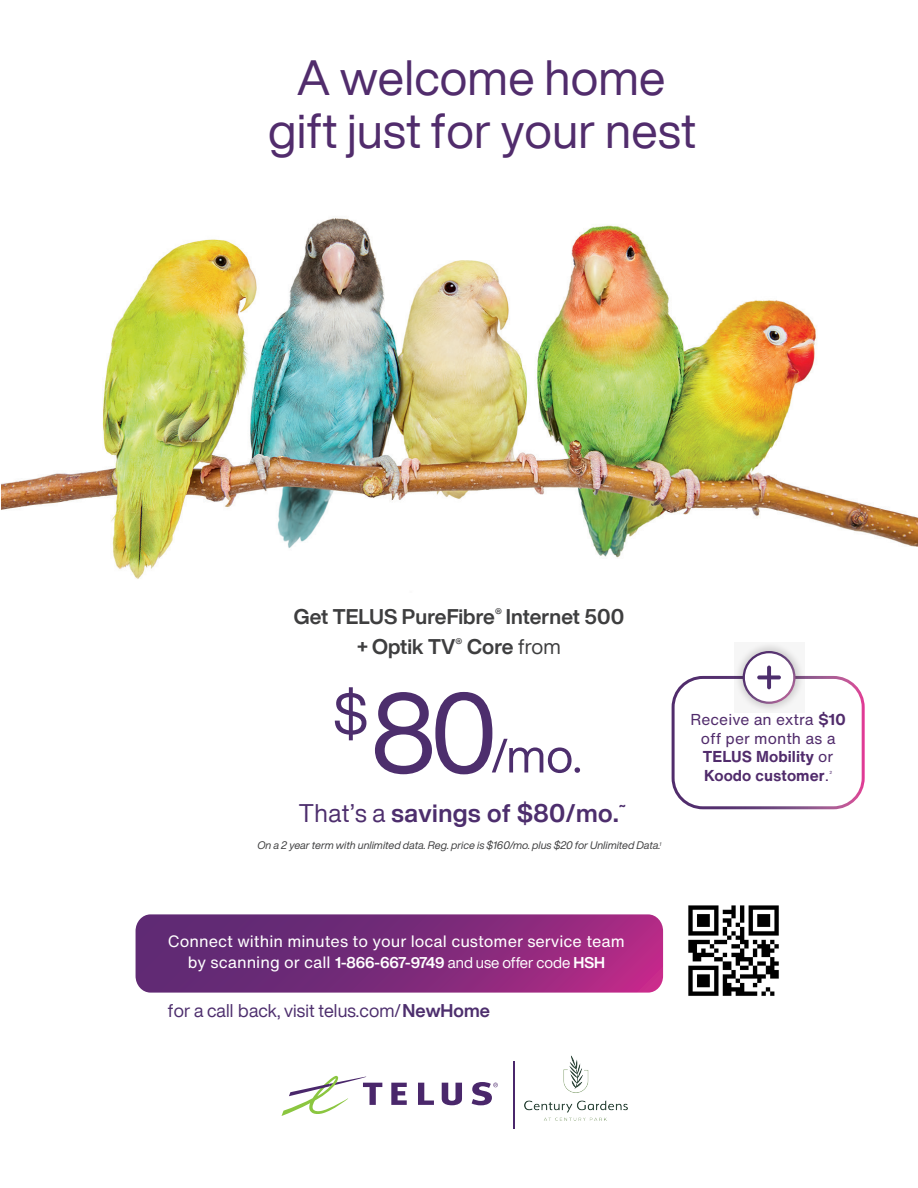
<style>
.page{position:relative;width:918px;height:1188px;background:#fff}
.page>*{position:absolute;margin:0;border:0;box-sizing:border-box;transform-origin:0 0}
.t1{font:110.55px "Helvetica Now Display SA";color:#4d2e6d}
.t2{font:48.3px/52.8px "Helvetica Now Display";letter-spacing:.005em;color:#512c6c;text-align:center}
.t3{font:700 24.9px "Helvetica Now Display";letter-spacing:.02em;color:#4d2e6d}
.t4{font:700 20.7px/30px "Helvetica Now Display";letter-spacing:.005em;color:#3e3e3f;text-align:center}
.t5{font:18px "Helvetica Now Display";letter-spacing:.005em;color:#4d2e6d}
.t6{font:16.2px "Helvetica Now Text";color:#fff}
.t7{font:15.6px/18.9px "Helvetica Now Text";letter-spacing:.005em;color:#512c6c;text-align:center}
.t8{font:700 15.15px "Helvetica Now Display";letter-spacing:-.005em;color:#fff}
.t9{font:italic 10.8px "Helvetica Now Display";letter-spacing:.005em;color:#3e3e3f}
.t10{font:italic 5.25px "Helvetica Now Display";color:#3e3e3f}
.t11{font:4.35px "Helvetica Now Text";color:#512c6c}
.s1{font-weight:400}
.s2{font-weight:700}
.s3{font-family:"Helvetica Now Text";font-weight:400;font-size:16.2px}
</style>
<div class="page">
<img style="left:688px;top:905px;width:91px;height:91px">
<svg style="left:136px;top:914px;width:527px;height:79px;background:#812d7c"></svg>
<svg style="left:391px;top:1083px;width:16px;height:22px"></svg>
<svg style="left:418px;top:1083px;width:16px;height:22px"></svg>
<svg style="left:442px;top:1083px;width:20px;height:22px"></svg>
<svg style="left:282px;top:1076px;width:100px;height:40px"></svg>
<svg style="left:472px;top:1082px;width:26px;height:23px"></svg>
<hr style="left:514px;top:1061px;width:1px;height:68px;background:#4a276c">
<img style="left:2px;top:218px;width:916px;height:361px">
<svg style="left:492px;top:739px;width:88px;height:34px"></svg>
<div style="left:672px;top:676px;width:193px;height:133px;border:3px solid #fff;border-radius:30px"></div>
<svg style="left:734px;top:643px;width:70px;height:69px;fill:#f5f5f5"></svg>
<svg style="left:743px;top:651px;width:53px;height:53px"></svg>
<img style="left:525px;top:1055px;width:102px;height:66px">
<h2 class="t2" style="left:268px;top:51px;width:429px">A welcome home gift just for your nest</h2>
<h3 class="t4" style="left:294px;top:602px;width:332px">Get TELUS PureFibre<sup>®</sup> Internet 500 + Optik TV<sup>®</sup> Core <span class="s1">from</span></h3>
<h1 class="t1" style="left:333px;top:658px;width:166px"><sup>$</sup>80</h1>
<h3 class="t3" style="left:299px;top:796px;width:329px"><span class="s1">That’s a</span> savings of $80/mo.<sup>˜</sup></h3>
<p class="t9" style="left:257px;top:838px;width:404px">On a 2 year term with unlimited data. Reg. price is $160/mo. plus $20 for Unlimited Data.</p>
<p class="t10" style="left:660px;top:840px;width:3px">1</p>
<h3 class="t7" style="left:690px;top:710px;width:157px">Receive an extra <span class="s2">$10 </span>off per month as a<br><span class="s2">TELUS Mobility</span> or<br><span class="s2">Koodo customer</span>.</h3>
<p class="t11" style="left:829px;top:770px;width:4px">2</p>
<h3 class="t6" style="left:168px;top:930px;width:458px">Connect within minutes to your local customer service team</h3>
<h3 class="t8" style="left:188px;top:953px;width:419px"><span class="s3">by scanning or call</span> 1-866-667-9749 <span class="s1">and use offer code</span> HSH</h3>
<h3 class="t5" style="left:168px;top:999px;width:324px">for a call back, visit telus.com/<span class="s2">NewHome</span></h3>
</div>
